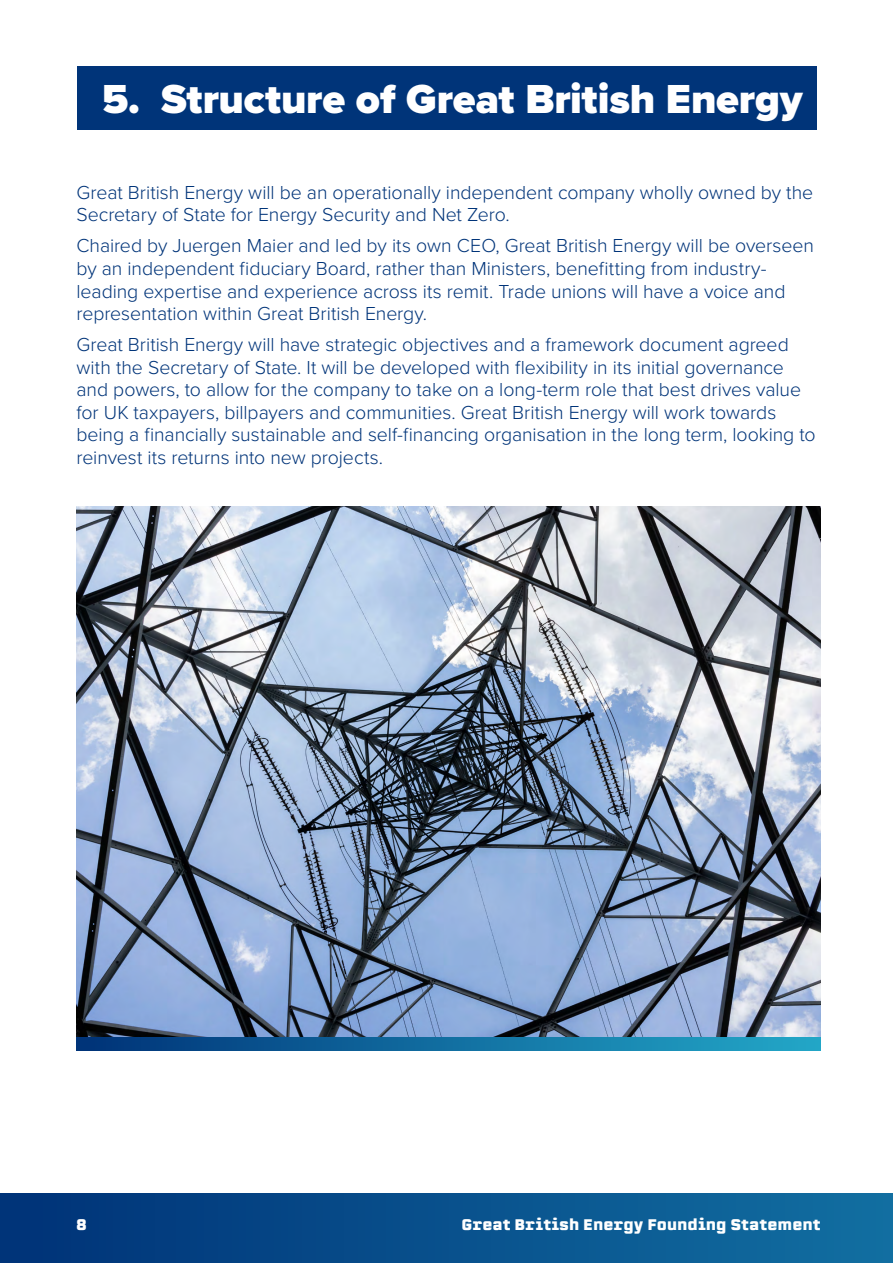
<style>
.page{position:relative;width:893px;height:1263px;background:#fff}
.page>*{position:absolute;margin:0;border:0;box-sizing:border-box;transform-origin:0 0}
.Heading_2_Numbered{font:900 42px "Proxima Nova";letter-spacing:-.005em;color:#fff}
.t1{font:300 19.5px/22.5px "Proxima Nova";letter-spacing:-.005em;color:#003479}
.t2{font:900 15px "Erbaum";color:#fff}
</style>
<div class="page">
<div style="left:0;top:1193px;width:893px;height:70px;background:linear-gradient(to right,#003277,#126fa1)"></div>
<div style="left:77px;top:67px;width:739px;height:63px;background:#003479"></div>
<img style="left:77px;top:506px;width:743px;height:531px">
<svg style="left:77px;top:1037px;width:743px;height:13px"></svg>
<h2 class="Heading_2_Numbered" style="left:102px;top:67px;width:702px">5. Structure of Great British Energy</h2>
<p class="t1" style="left:77px;top:180px;width:738px">Great British Energy will be an operationally independent company wholly owned by the<br>Secretary of State for Energy Security and Net Zero.</p>
<p class="t1" style="left:77px;top:234px;width:739px">Chaired by Juergen Maier and led by its own C E O, Great British Energy will be overseen by an independent fiduciary Board, rather than Ministers, benefitting from industry‑ leading expertise and experience across its remit. Trade unions will have a voice and representation within Great British Energy.</p>
<p class="t1" style="left:77px;top:332px;width:740px">Great British Energy will have strategic objectives and a framework document agreed with the Secretary of State. It will be developed with flexibility in its initial governance and powers, to allow for the company to take on a long‑term role that best drives value for U K taxpayers, billpayers and communities. Great British Energy will work towards being a financially sustainable and self‑financing organisation in the long term, looking to reinvest its returns into new projects.</p>
<p class="t2" style="left:77px;top:1213px;width:12px">8</p>
<p class="t2" style="left:461px;top:1213px;width:361px">Great British Energy Founding Statement</p>
</div>
